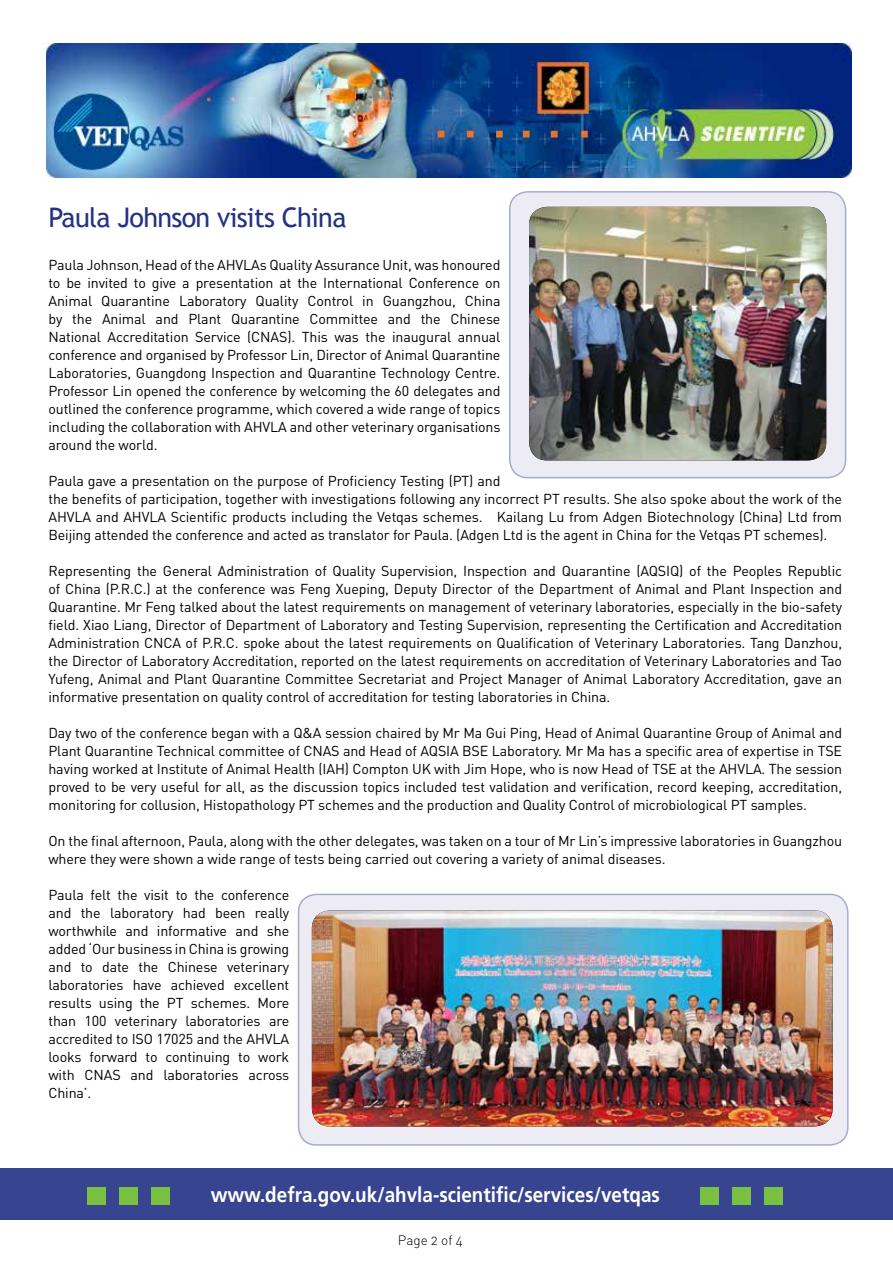
<style>
.page{position:relative;width:893px;height:1263px;background:#fff}
.page>*{position:absolute;margin:0;border:0;box-sizing:border-box;transform-origin:0 0}
.t1{font:27px "Trebuchet MS";letter-spacing:-.025em;color:#243285}
.t2{font:700 21px "Frutiger";color:#fff;scale:.9 1}
.t3{font:14.25px/18px "DIN";letter-spacing:-.01em;color:#000;text-align:justify}
.t4{font:13.5px "DIN Light Alternate";color:#000}
</style>
<div class="page">
<div style="left:299px;top:894px;width:549px;height:251px;background:#edecf4;border-radius:18px"></div>
<div style="left:298px;top:894px;width:551px;height:252px;border:2px solid #243285;border-radius:18px"></div>
<div style="left:0;top:1168px;width:893px;height:52px;background:#374490"></div>
<div style="left:764px;top:1187px;width:19px;height:17px;background:#7ac143"></div>
<div style="left:732px;top:1187px;width:19px;height:17px;background:#7ac143"></div>
<div style="left:700px;top:1187px;width:19px;height:17px;background:#7ac143"></div>
<div style="left:152px;top:1187px;width:18px;height:17px;background:#7ac143"></div>
<div style="left:119px;top:1187px;width:19px;height:17px;background:#7ac143"></div>
<div style="left:87px;top:1187px;width:19px;height:17px;background:#7ac143"></div>
<div style="left:510px;top:192px;width:336px;height:286px;background:#edecf4;border-radius:18px"></div>
<div style="left:509px;top:191px;width:337px;height:287px;border:2px solid #243285;border-radius:18px"></div>
<img style="left:529px;top:207px;width:297px;height:253px">
<img style="left:46px;top:43px;width:805px;height:134px">
<img style="left:312px;top:910px;width:521px;height:216px">
<h1 class="t1" style="left:48px;top:201px;width:300px">Paula Johnson visits China</h1>
<p class="t3" style="left:48px;top:256px;width:453px">Paula Johnson, Head of the AHVLAs Quality Assurance Unit, was honoured to be invited to give a presentation at the International Conference on Animal Quarantine Laboratory Quality Control in Guangzhou, China by the Animal and Plant Quarantine Committee and the Chinese National Accreditation Service (CNAS). This was the inaugural annual conference and organised by Professor Lin, Director of Animal Quarantine Laboratories, Guangdong Inspection and Quarantine Technology Centre.<br>Professor Lin opened the conference by welcoming the 60 delegates and outlined the conference programme, which covered a wide range of topics including the collaboration with AHVLA and other veterinary organisations around the world.</p>
<p class="t3" style="left:48px;top:472px;width:795px;text-align:left">Paula gave a presentation on the purpose of Proficiency Testing (PT) and<br>the benefits of participation, together with investigations following any incorrect PT results. She also spoke about the work of the AHVLA and AHVLA Scientific products including the Vetqas schemes. Kailang Lu from Adgen Biotechnology (China) Ltd from Beijing attended the conference and acted as translator for Paula. (Adgen Ltd is the agent in China for the Vetqas PT schemes).</p>
<p class="t3" style="left:48px;top:562px;width:795px">Representing the General Administration of Quality Supervision, Inspection and Quarantine (AQSIQ) of the Peoples Republic of China (P.R.C.) at the conference was Feng Xueping, Deputy Director of the Department of Animal and Plant Inspection and Quarantine. Mr Feng talked about the latest requirements on management of veterinary laboratories, especially in the bio-safety field. Xiao Liang, Director of Department of Laboratory and Testing Supervision, representing the Certification and Accreditation Administration CNCA of P.R.C. spoke about the latest requirements on Qualification of Veterinary Laboratories. Tang Danzhou, the Director of Laboratory Accreditation, reported on the latest requirements on accreditation of Veterinary Laboratories and Tao Yufeng, Animal and Plant Quarantine Committee Secretariat and Project Manager of Animal Laboratory Accreditation, gave an informative presentation on quality control of accreditation for testing laboratories in China.</p>
<p class="t3" style="left:48px;top:724px;width:795px">Day two of the conference began with a Q&amp;A session chaired by Mr Ma Gui Ping, Head of Animal Quarantine Group of Animal and Plant Quarantine Technical committee of CNAS and Head of AQSIA BSE Laboratory. Mr Ma has a specific area of expertise in TSE having worked at Institute of Animal Health (IAH) Compton UK with Jim Hope, who is now Head of TSE at the AHVLA. The session proved to be very useful for all, as the discussion topics included test validation and verification, record keeping, accreditation, monitoring for collusion, Histopathology PT schemes and the production and Quality Control of microbiological PT samples.</p>
<p class="t3" style="left:48px;top:832px;width:795px">On the final afternoon, Paula, along with the other delegates, was taken on a tour of Mr Lin’s impressive laboratories in Guangzhou where they were shown a wide range of tests being carried out covering a variety of animal diseases.</p>
<p class="t3" style="left:48px;top:886px;width:242px">Paula felt the visit to the conference and the laboratory had been really worthwhile and informative and she added ‘Our business in China is growing and to date the Chinese veterinary laboratories have achieved excellent results using the PT schemes. More than 100 veterinary laboratories are accredited to ISO 17025 and the AHVLA looks forward to continuing to work with CNAS and laboratories across China’.</p>
<h2 class="t2" style="left:211px;top:1182px;width:501px">www.defra.gov.uk/ahvla-scientific/services/vetqas</h2>
<p class="t4" style="left:398px;top:1232px;width:67px">Page 2 of 4</p>
</div>
